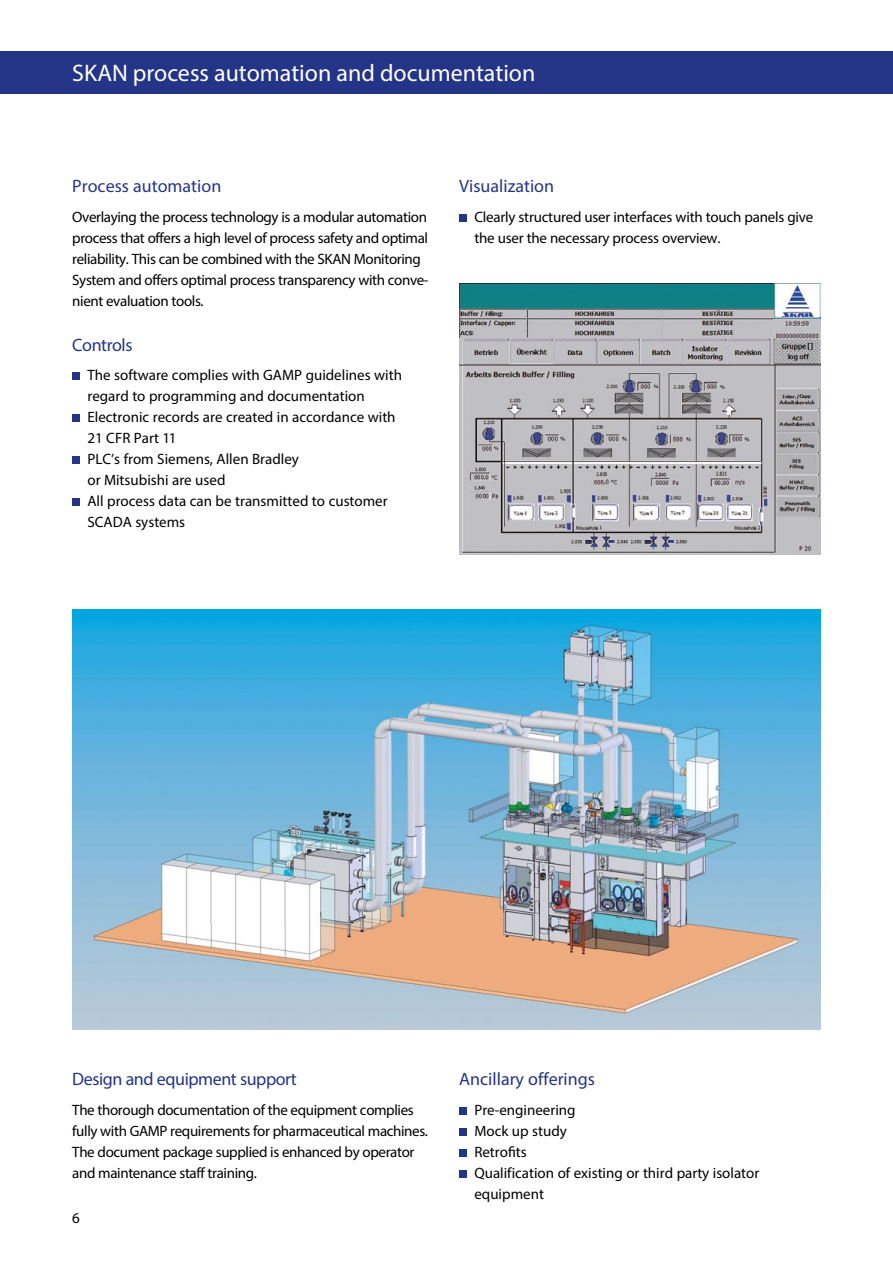
<style>
.page{position:relative;width:893px;height:1263px;background:#fff}
.page>*{position:absolute;margin:0;border:0;box-sizing:border-box;transform-origin:0 0}
.t1{font:24px "Myriad Pro";color:#fff}
.t2{font:18px "Myriad Pro";color:#243588}
.t3{font:18px "Myriad Pro";letter-spacing:-.025em;color:#243588}
.t4{font:15px/21px "Myriad Pro";letter-spacing:-.025em;color:#000}
.t5{font:15px/21px "Myriad Pro";color:#000}
</style>
<div class="page">
<div style="left:0;top:51px;width:893px;height:43px;background:#243588"></div>
<img style="left:72px;top:610px;width:749px;height:420px">
<div style="left:72px;top:372px;width:8px;height:8px;background:#243588"></div>
<div style="left:72px;top:414px;width:8px;height:8px;background:#243588"></div>
<div style="left:72px;top:456px;width:8px;height:8px;background:#243588"></div>
<div style="left:72px;top:498px;width:8px;height:8px;background:#243588"></div>
<div style="left:459px;top:214px;width:8px;height:8px;background:#243588"></div>
<img style="left:459px;top:283px;width:362px;height:271px">
<div style="left:459px;top:1107px;width:8px;height:8px;background:#243588"></div>
<div style="left:459px;top:1128px;width:8px;height:8px;background:#243588"></div>
<div style="left:459px;top:1149px;width:8px;height:8px;background:#243588"></div>
<div style="left:459px;top:1170px;width:8px;height:8px;background:#243588"></div>
<h1 class="t1" style="left:72px;top:58px;width:465px">SKAN process automation and documentation</h1>
<p class="t2" style="left:72px;top:175px;width:151px">Process automation</p>
<p class="t4" style="left:72px;top:206px;width:358px">Overlaying the process technology is a modular automation process that offers a high level of process safety and optimal reliability. This can be combined with the SKAN Monitoring System and offers optimal process transparency with conve&shy;nient evaluation tools.</p>
<p class="t3" style="left:72px;top:333px;width:62px">Controls</p>
<p class="t5" style="left:87px;top:364px;width:316px">The software complies with GAMP guidelines with regard to programming and documentation Electronic records are created in accordance with 21 CFR Part 11<br>PLC’s from Siemens, Allen Bradley<br>or Mitsubishi are used<br>All process data can be transmitted to customer SCADA systems</p>
<p class="t2" style="left:459px;top:175px;width:96px">Visualization</p>
<p class="t4" style="left:474px;top:206px;width:340px">Clearly structured user interfaces with touch panels give the user the necessary process overview.</p>
<p class="t3" style="left:72px;top:1068px;width:226px">Design and equipment support</p>
<p class="t4" style="left:72px;top:1099px;width:357px">The thorough documentation of the equipment complies fully with GAMP requirements for pharmaceutical machines.<br>The document package supplied is enhanced by operator and maintenance staff training.</p>
<p class="t4" style="left:72px;top:1207px;width:9px">6</p>
<p class="t2" style="left:459px;top:1068px;width:137px">Ancillary offerings</p>
<p class="t5" style="left:474px;top:1099px;width:286px">Pre-engineering<br>Mock up study<br>Retrofits<br>Qualification of existing or third party isolator equipment</p>
</div>
